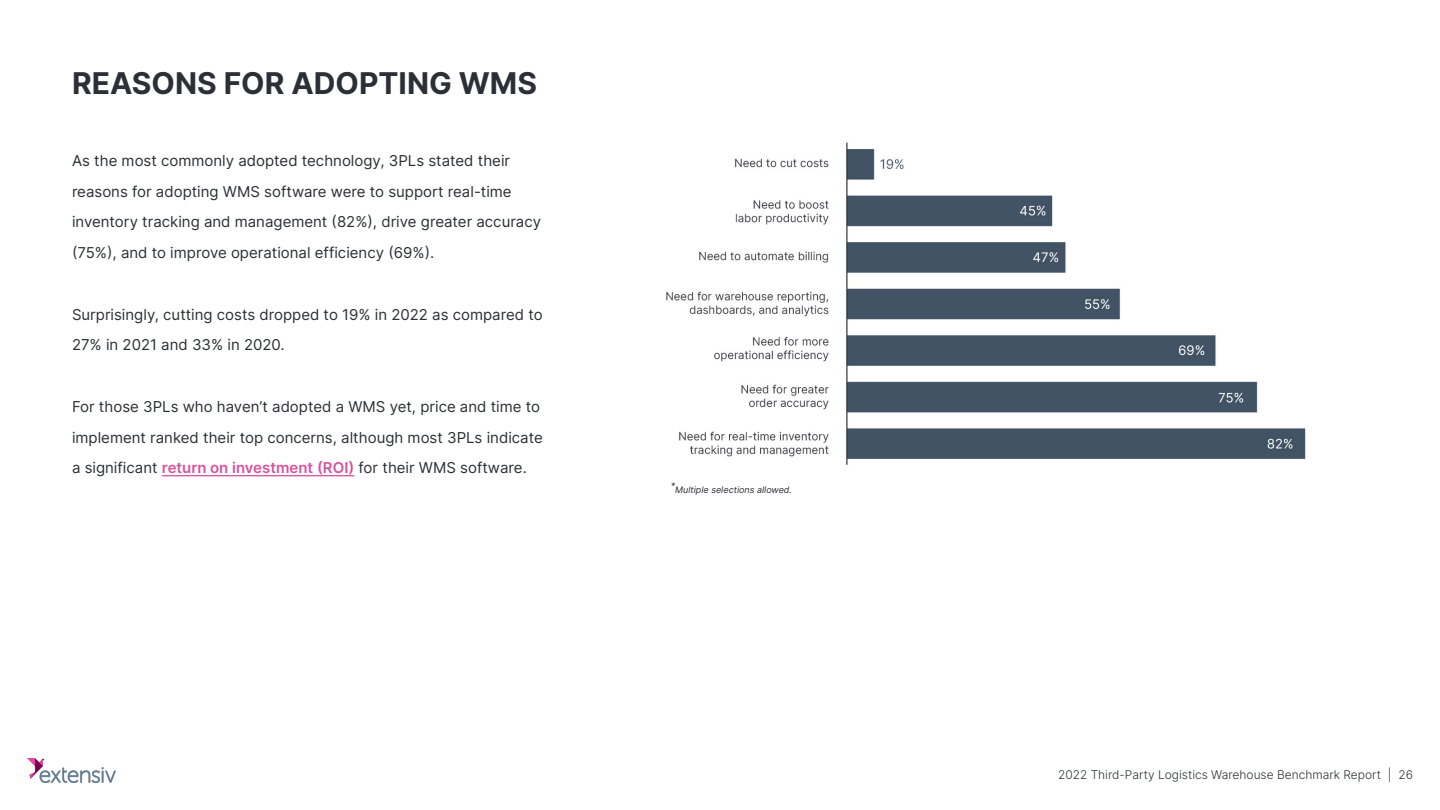
<style>
.page{position:relative;width:1440px;height:810px;background:#fff}
.page>*{position:absolute;margin:0;border:0;box-sizing:border-box;transform-origin:0 0}
.t1{font:700 30px "Inter";color:#2b2f36}
.t2{font:15px/30.8px "Inter";color:#2b2f36}
.t3{font:300 12px "Inter";color:#2b2f36}
.t4{font:italic 9px "Inter";color:#2b2f36}
.s1{font-weight:600;color:#d5539e}
</style>
<div class="page">
<hr style="left:162px;top:475px;width:192px;height:1px;background:#d5539e">
<img style="left:666px;top:142px;width:640px;height:323px">
<img style="left:28px;top:759px;width:87px;height:24px">
<h1 class="t1" style="left:72px;top:61px;width:467px">REASONS FOR ADOPTING WMS</h1>
<p class="t2" style="left:72px;top:145px;width:471px">As the most commonly adopted technology, 3PLs stated their reasons for adopting WMS software were to support real-time inventory tracking and management (82%), drive greater accuracy (75%), and to improve operational efficiency (69%).</p>
<p class="t2" style="left:72px;top:298px;width:472px">Surprisingly, cutting costs dropped to 19% in 2022 as compared to<br>27% in 2021 and 33% in 2020.</p>
<p class="t2" style="left:72px;top:391px;width:472px">For those 3PLs who haven’t adopted a WMS yet, price and time to implement ranked their top concerns, although most 3PLs indicate a significant <span class="s1">return on investment (ROI)</span> for their WMS software.</p>
<p class="t4" style="left:671px;top:483px;width:123px">*Multiple selections allowed.</p>
<p class="t3" style="left:1058px;top:766px;width:356px">2022 Third-Party Logistics Warehouse Benchmark Report | 26</p>
</div>
